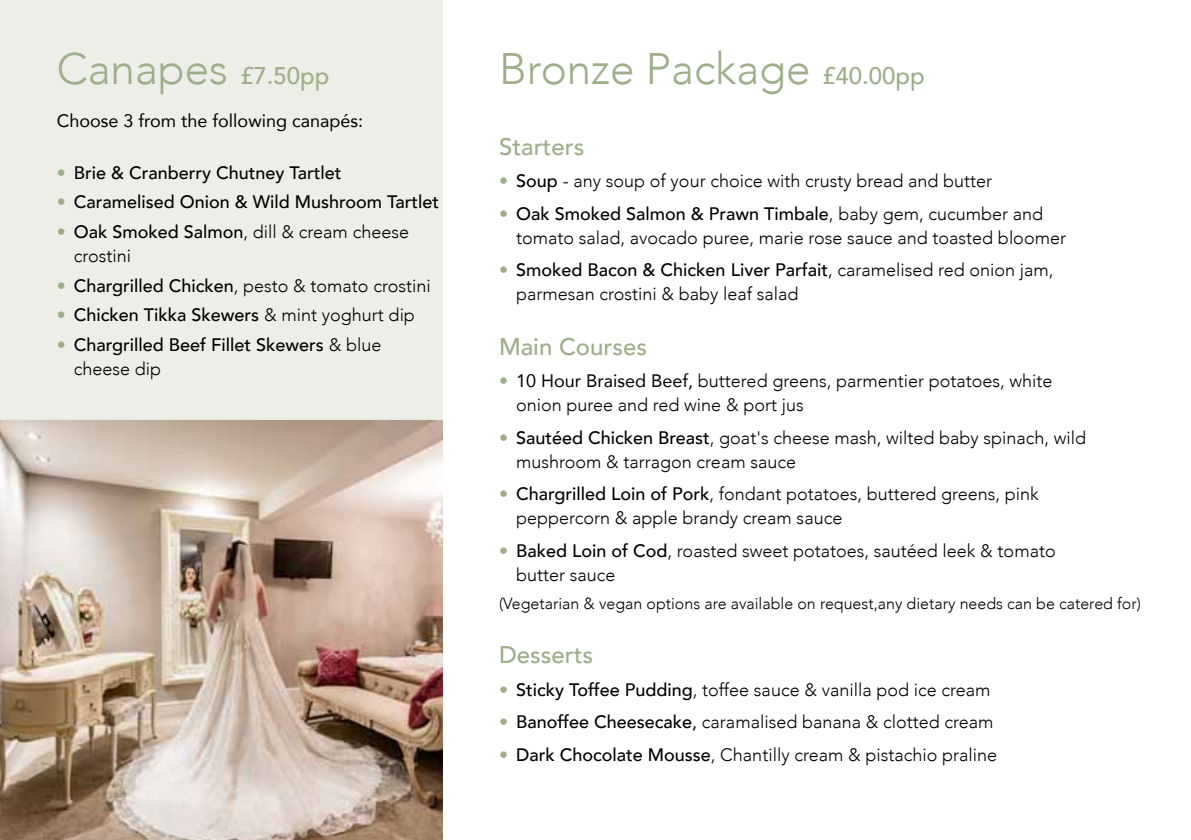
<style>
.page{position:relative;width:1191px;height:840px;background:#fff}
.page>*{position:absolute;margin:0;border:0;box-sizing:border-box;transform-origin:0 0}
.t1{font:300 44px "Avenir";color:#9dae88}
.t2{font:500 24px "Avenir";color:#9dae88}
.t3{font:300 18px/24px "Avenir";color:#000}
.t4{font:500 18px/24px "Avenir";color:#000}
.t5{font:18px "Avenir";color:#000}
.t6{font:300 16px "Avenir";color:#000}
.s1{font-weight:500;font-size:24px}
.s2{color:#9dae88}
.s3{font-weight:500;color:#9dae88}
.s4{font-weight:500}
.s5{font-weight:300}
.s6{font-weight:400;color:#9dae88}
.s7{font-weight:400}
</style>
<div class="page">
<div style="left:0;top:0;width:442px;height:839px;background:#eceee7"></div>
<img style="left:0;top:420px;width:442px;height:419px">
<h1 class="t1" style="left:57px;top:43px;width:274px">Canapes <span class="s1">£7.50pp</span></h1>
<p class="t5" style="left:57px;top:106px;width:308px">Choose 3 from the following canapés:</p>
<p class="t4" style="left:57px;top:159px;width:286px"><span class="s2">•</span> Brie &amp; Cranberry Chutney Tartlet</p>
<p class="t4" style="left:57px;top:189px;width:384px"><span class="s2">•</span> Caramelised Onion &amp; Wild Mushroom Tartlet</p>
<p class="t3" style="left:74px;top:220px;width:337px;text-indent:-17px"><span class="s3">•</span> <span class="s4">Oak Smoked Salmon</span>, dill &amp; cream cheese crostini</p>
<p class="t3" style="left:57px;top:273px;width:375px"><span class="s3">•</span> <span class="s4">Chargrilled Chicken</span>, pesto &amp; tomato crostini</p>
<p class="t4" style="left:57px;top:302px;width:360px"><span class="s2">•</span> Chicken Tikka Skewers <span class="s5">&amp; mint yoghurt dip</span></p>
<p class="t4" style="left:74px;top:331px;width:309px;text-indent:-17px"><span class="s2">•</span> Chargrilled Beef Fillet Skewers <span class="s5">&amp; blue cheese dip</span></p>
<h1 class="t1" style="left:499px;top:43px;width:427px">Bronze Package <span class="s1">£40.00pp</span></h1>
<h2 class="t2" style="left:499px;top:125px;width:87px">Starters</h2>
<p class="t3" style="left:499px;top:169px;width:495px"><span class="s3">•</span> <span class="s4">Soup</span> - any soup of your choice with crusty bread and butter</p>
<p class="t3" style="left:516px;top:201px;width:551px;text-indent:-17px"><span class="s3">•</span> <span class="s4">Oak Smoked Salmon &amp; Prawn Timbale</span>, baby gem, cucumber and tomato salad, avocado puree, marie rose sauce and toasted bloomer</p>
<p class="t3" style="left:516px;top:258px;width:539px;text-indent:-17px"><span class="s3">•</span> <span class="s4">Smoked Bacon &amp; Chicken Liver Parfait</span>, caramelised red onion jam, parmesan crostini &amp; baby leaf salad</p>
<h2 class="t2" style="left:499px;top:325px;width:150px">Main Courses</h2>
<p class="t3" style="left:516px;top:369px;width:538px;text-indent:-17px"><span class="s6">•</span> <span class="s7">10 Hour Braised Beef,</span> buttered greens, parmentier potatoes, white onion puree and red wine &amp; port jus</p>
<p class="t3" style="left:516px;top:425px;width:571px;text-indent:-17px"><span class="s3">•</span> <span class="s4">Sautéed Chicken Breast</span>, goat's cheese mash, wilted baby spinach, wild mushroom &amp; tarragon cream sauce</p>
<p class="t3" style="left:516px;top:482px;width:524px;text-indent:-17px"><span class="s3">•</span> <span class="s4">Chargrilled Loin of Pork</span>, fondant potatoes, buttered greens, pink peppercorn &amp; apple brandy cream sauce</p>
<p class="t3" style="left:516px;top:538px;width:541px;text-indent:-17px"><span class="s3">•</span> <span class="s4">Baked Loin of Cod</span>, roasted sweet potatoes, sautéed leek &amp; tomato butter sauce</p>
<p class="t6" style="left:499px;top:593px;width:643px">(Vegetarian &amp; vegan options are available on request,any dietary needs can be catered for)</p>
<h2 class="t2" style="left:499px;top:633px;width:96px">Desserts</h2>
<p class="t3" style="left:499px;top:677px;width:493px"><span class="s3">•</span> <span class="s4">Sticky Toffee Pudding</span>, toffee sauce &amp; vanilla pod ice cream</p>
<p class="t3" style="left:499px;top:709px;width:496px"><span class="s3">•</span> <span class="s4">Banoffee Cheesecake</span><span class="s7">,</span> caramalised banana &amp; clotted cream</p>
<p class="t3" style="left:499px;top:742px;width:499px"><span class="s3">•</span> <span class="s4">Dark Chocolate Mousse</span>, Chantilly cream &amp; pistachio praline</p>
</div>
